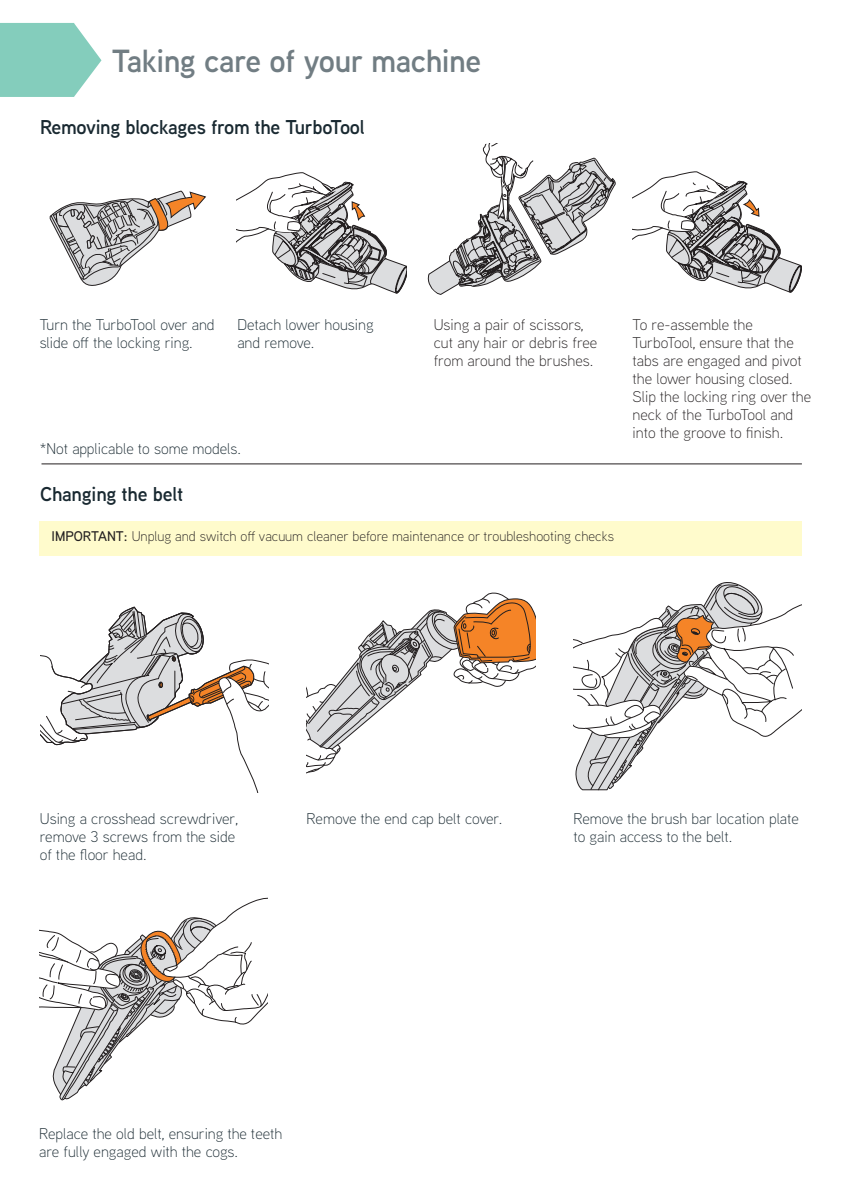
<style>
.page{position:relative;width:842px;height:1191px;background:#fff}
.page>*{position:absolute;margin:0;border:0;box-sizing:border-box;transform-origin:0 0}
.t1{font:600 32px "Vax Aaux Next";letter-spacing:-.015em;color:#717d83}
.t2{font:600 20px "Vax Aaux Next";letter-spacing:-.015em;color:#192931}
.t3{font:300 15.6px/18px "Vax Aaux Next";color:#192931}
.t4{font:300 15.6px/18px "Vax Aaux Next";color:#231f20}
.t5{font:300 14px "Vax Aaux Next";color:#231f20}
.s1{font-weight:500}
</style>
<div class="page">
<div style="left:40px;top:522px;width:762px;height:34px;background:#fffbcc"></div>
<svg style="left:0;top:23px;width:101px;height:74px"></svg>
<svg style="left:40px;top:606px;width:228px;height:187px"></svg>
<svg style="left:307px;top:592px;width:228px;height:182px"></svg>
<svg style="left:39px;top:897px;width:228px;height:204px"></svg>
<svg style="left:573px;top:582px;width:229px;height:208px"></svg>
<svg style="left:237px;top:172px;width:170px;height:121px"></svg>
<svg style="left:50px;top:191px;width:156px;height:95px"></svg>
<svg style="left:427px;top:144px;width:189px;height:151px"></svg>
<svg style="left:633px;top:171px;width:169px;height:121px"></svg>
<hr style="left:41px;top:463px;width:761px;height:1px;background:#231f20">
<h1 class="t1" style="left:112px;top:39px;width:371px">Taking care of your machine</h1>
<p class="t2" style="left:40px;top:113px;width:326px">Removing blockages from the TurboTool</p>
<p class="t3" style="left:40px;top:315px;width:176px">Turn the TurboTool over and slide off the locking ring.</p>
<p class="t3" style="left:237px;top:315px;width:138px">Detach lower housing and remove.</p>
<p class="t4" style="left:434px;top:315px;width:165px">Using a pair of scissors, cut any hair or debris free from around the brushes.</p>
<p class="t3" style="left:40px;top:439px;width:203px">*Not applicable to some models.</p>
<p class="t2" style="left:40px;top:480px;width:145px">Changing the belt</p>
<p class="t5" style="left:52px;top:527px;width:564px"><span class="s1">IMPORTANT:</span> Unplug and switch off vacuum cleaner before maintenance or troubleshooting checks</p>
<p class="t4" style="left:633px;top:315px;width:180px">To re-assemble the<br>TurboTool, ensure that the tabs are engaged and pivot the lower housing closed.<br>Slip the locking ring over the neck of the TurboTool and into the groove to finish.</p>
<p class="t3" style="left:40px;top:809px;width:200px">Using a crosshead screwdriver, remove 3 screws from the side of the floor head.</p>
<p class="t3" style="left:307px;top:809px;width:197px">Remove the end cap belt cover.</p>
<p class="t3" style="left:573px;top:809px;width:227px">Remove the brush bar location plate to gain access to the belt.</p>
<p class="t3" style="left:39px;top:1123px;width:245px">Replace the old belt, ensuring the teeth are fully engaged with the cogs.</p>
</div>
